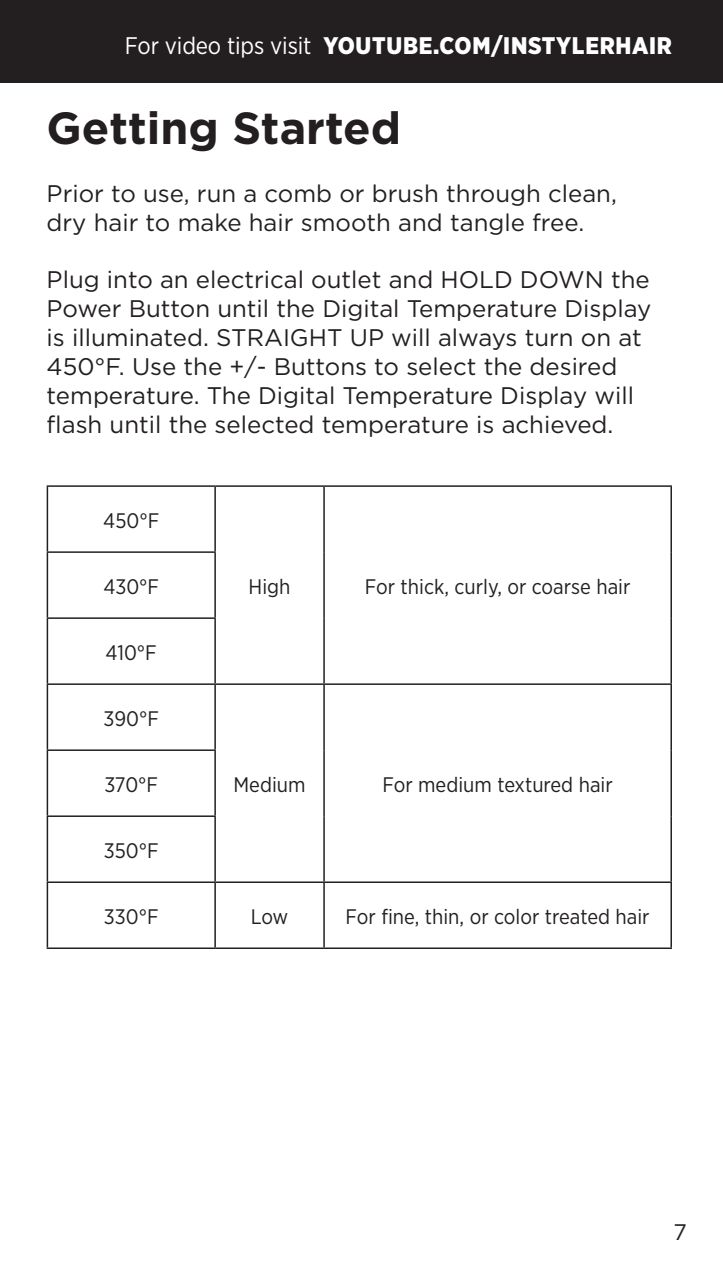
<style>
.page{position:relative;width:723px;height:1276px;background:#fff}
.page>*{position:absolute;margin:0;border:0;box-sizing:border-box;transform-origin:0 0}
.t1{font:700 45px "Gotham";color:#231f20}
.t2{font:24px/28.8px "Gotham";color:#231f20}
.t3{font:900 24px "Gotham Narrow";letter-spacing:.03em;color:#fff}
.t4{font:22.5px "Gotham";color:#231f20}
.t5{font:21px "Gotham Narrow";color:#231f20}
.s1{font-weight:400}
</style>
<div class="page">
<div style="left:0;top:0;width:723px;height:83px;background:#231f20"></div>
<hr style="left:47px;top:485px;width:168px;height:2px;background:#231f20">
<hr style="left:47px;top:487px;width:1px;height:64px;background:#231f20">
<hr style="left:215px;top:485px;width:109px;height:2px;background:#231f20">
<hr style="left:214px;top:487px;width:2px;height:64px;background:#231f20">
<hr style="left:324px;top:485px;width:348px;height:2px;background:#231f20">
<hr style="left:323px;top:487px;width:2px;height:65px;background:#231f20">
<hr style="left:670px;top:487px;width:2px;height:65px;background:#231f20">
<hr style="left:47px;top:551px;width:169px;height:2px;background:#231f20">
<hr style="left:47px;top:553px;width:1px;height:64px;background:#231f20">
<hr style="left:214px;top:553px;width:2px;height:64px;background:#231f20">
<hr style="left:323px;top:552px;width:2px;height:66px;background:#231f20">
<hr style="left:670px;top:552px;width:2px;height:66px;background:#231f20">
<hr style="left:47px;top:617px;width:169px;height:2px;background:#231f20">
<hr style="left:47px;top:619px;width:1px;height:64px;background:#231f20">
<hr style="left:214px;top:619px;width:2px;height:64px;background:#231f20">
<hr style="left:323px;top:618px;width:2px;height:65px;background:#231f20">
<hr style="left:670px;top:618px;width:2px;height:65px;background:#231f20">
<hr style="left:47px;top:683px;width:168px;height:2px;background:#231f20">
<hr style="left:47px;top:685px;width:1px;height:64px;background:#231f20">
<hr style="left:215px;top:683px;width:109px;height:2px;background:#231f20">
<hr style="left:214px;top:685px;width:2px;height:64px;background:#231f20">
<hr style="left:324px;top:683px;width:348px;height:2px;background:#231f20">
<hr style="left:323px;top:685px;width:2px;height:65px;background:#231f20">
<hr style="left:670px;top:685px;width:2px;height:65px;background:#231f20">
<hr style="left:47px;top:749px;width:169px;height:2px;background:#231f20">
<hr style="left:47px;top:751px;width:1px;height:64px;background:#231f20">
<hr style="left:214px;top:751px;width:2px;height:64px;background:#231f20">
<hr style="left:323px;top:750px;width:2px;height:66px;background:#231f20">
<hr style="left:670px;top:750px;width:2px;height:66px;background:#231f20">
<hr style="left:47px;top:815px;width:169px;height:2px;background:#231f20">
<hr style="left:47px;top:817px;width:1px;height:64px;background:#231f20">
<hr style="left:214px;top:817px;width:2px;height:64px;background:#231f20">
<hr style="left:323px;top:816px;width:2px;height:65px;background:#231f20">
<hr style="left:670px;top:816px;width:2px;height:65px;background:#231f20">
<hr style="left:47px;top:881px;width:168px;height:2px;background:#231f20">
<hr style="left:47px;top:883px;width:1px;height:64px;background:#231f20">
<hr style="left:215px;top:881px;width:109px;height:2px;background:#231f20">
<hr style="left:214px;top:883px;width:2px;height:64px;background:#231f20">
<hr style="left:324px;top:881px;width:348px;height:2px;background:#231f20">
<hr style="left:323px;top:883px;width:2px;height:64px;background:#231f20">
<hr style="left:670px;top:883px;width:2px;height:64px;background:#231f20">
<hr style="left:47px;top:947px;width:168px;height:2px;background:#231f20">
<hr style="left:215px;top:947px;width:109px;height:2px;background:#231f20">
<hr style="left:324px;top:947px;width:348px;height:2px;background:#231f20">
<p class="t3" style="left:125px;top:30px;width:549px"><span class="s1">For video tips visit</span> YOUTUBE.COM/INSTYLERHAIR</p>
<h1 class="t1" style="left:47px;top:99px;width:356px">Getting Started</h1>
<p class="t2" style="left:47px;top:179px;width:572px">Prior to use, run a comb or brush through clean, dry hair to make hair smooth and tangle free.</p>
<p class="t2" style="left:47px;top:265px;width:606px">Plug into an electrical outlet and HOLD DOWN the Power Button until the Digital Temperature Display is illuminated. STRAIGHT UP will always turn on at 450°F. Use the +/- Buttons to select the desired temperature. The Digital Temperature Display will flash until the selected temperature is achieved.</p>
<p class="t5" style="left:103px;top:507px;width:57px">450°F</p>
<p class="t5" style="left:103px;top:573px;width:57px">430°F</p>
<p class="t5" style="left:249px;top:573px;width:43px">High</p>
<p class="t5" style="left:365px;top:573px;width:267px">For thick, curly, or coarse hair</p>
<p class="t5" style="left:106px;top:639px;width:53px">410°F</p>
<p class="t5" style="left:103px;top:705px;width:57px">390°F</p>
<p class="t5" style="left:104px;top:771px;width:55px">370°F</p>
<p class="t5" style="left:233px;top:771px;width:74px">Medium</p>
<p class="t5" style="left:382px;top:771px;width:232px">For medium textured hair</p>
<p class="t5" style="left:104px;top:837px;width:56px">350°F</p>
<p class="t5" style="left:104px;top:903px;width:56px">330°F</p>
<p class="t5" style="left:251px;top:903px;width:39px">Low</p>
<p class="t5" style="left:346px;top:903px;width:305px">For fine, thin, or color treated hair</p>
<p class="t4" style="left:673px;top:1217px;width:15px">7</p>
</div>
